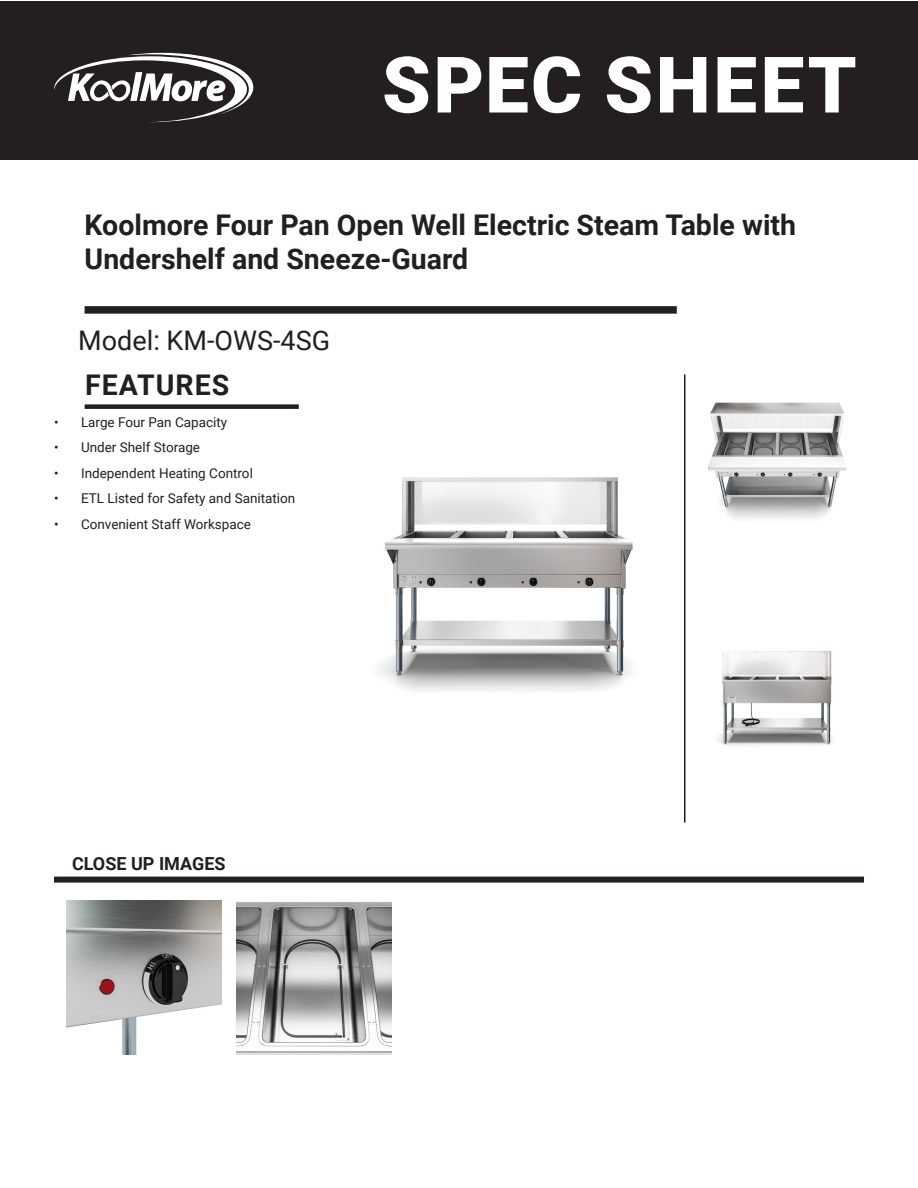
<style>
.page{position:relative;width:918px;height:1188px;background:#fff}
.page>*{position:absolute;margin:0;border:0;box-sizing:border-box;transform-origin:0 0}
.t1{font:900 78px "Roboto";letter-spacing:.035em;color:#fff}
.t2{font:700 28.5px/34.2px "Roboto";color:#231f20}
.t3{font:700 28.5px "Roboto";letter-spacing:.035em;color:#231f20}
.t4{font:27px "Roboto";color:#231f20}
.t5{font:700 18px "Roboto";color:#231f20}
.t6{font:13.5px "Roboto";color:#231f20}
</style>
<div class="page">
<div style="left:1px;top:1px;width:917px;height:158px;background:#231f20"></div>
<svg style="left:54px;top:53px;width:199px;height:69px"></svg>
<div style="left:85px;top:306px;width:592px;height:8px;background:#231f20"></div>
<div style="left:85px;top:404px;width:214px;height:5px;background:#231f20"></div>
<div style="left:54px;top:877px;width:810px;height:6px;background:#231f20"></div>
<img style="left:67px;top:900px;width:154px;height:155px">
<img style="left:380px;top:477px;width:253px;height:214px">
<hr style="left:684px;top:374px;width:2px;height:449px;background:#231f20">
<img style="left:718px;top:651px;width:115px;height:95px">
<img style="left:707px;top:402px;width:139px;height:117px">
<img style="left:237px;top:902px;width:154px;height:153px">
<p class="t1" style="left:382px;top:30px;width:476px">SPEC SHEET</p>
<p class="t2" style="left:85px;top:206px;width:713px">Koolmore Four Pan Open Well Electric Steam Table with<br>Undershelf and Sneeze-Guard</p>
<p class="t4" style="left:78px;top:321px;width:253px">Model: KM-OWS-4SG</p>
<p class="t3" style="left:85px;top:365px;width:146px">FEATURES</p>
<p class="t6" style="left:54px;top:413px;width:175px">• Large Four Pan Capacity</p>
<p class="t6" style="left:54px;top:438px;width:148px">• Under Shelf Storage</p>
<p class="t6" style="left:54px;top:464px;width:200px">• Independent Heating Control</p>
<p class="t6" style="left:54px;top:489px;width:243px">• ETL Listed for Safety and Sanitation</p>
<p class="t6" style="left:54px;top:515px;width:199px">• Convenient Staff Workspace</p>
<p class="t5" style="left:72px;top:851px;width:155px">CLOSE UP IMAGES</p>
</div>
